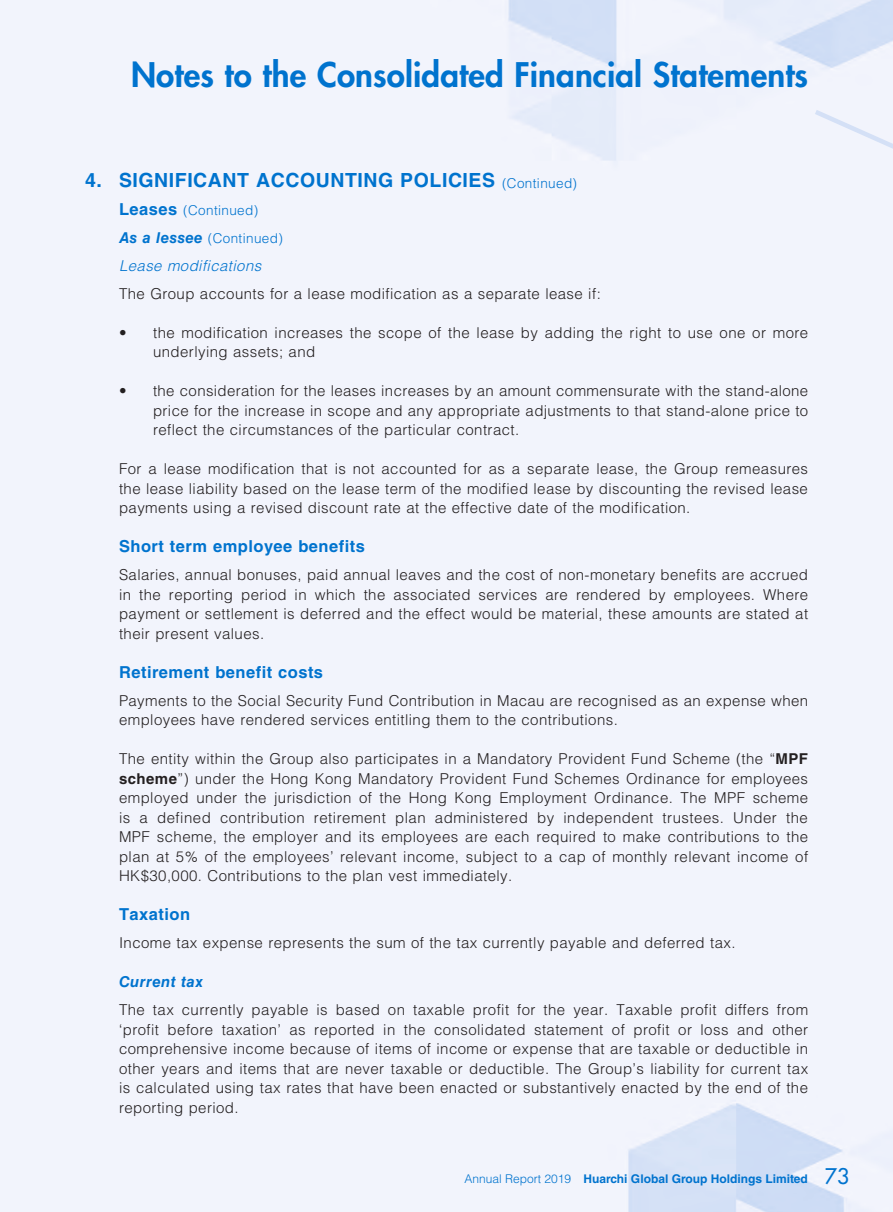
<style>
.page{position:relative;width:893px;height:1212px;background:#fff}
.page>*{position:absolute;margin:0;border:0;box-sizing:border-box;transform-origin:0 0}
.t1{font:800 33px "Futura Std";letter-spacing:.005em;color:#0073ce}
._01_H1{font:700 19.5px "Helvetica LT Std";letter-spacing:.03em;color:#0073ce}
._02_H2{font:700 16.5px "Helvetica LT Std";letter-spacing:.03em;color:#0073ce}
._00_txt{font:300 15px/19.5px "Helvetica LT Std";letter-spacing:.03em;color:#231f20;text-align:justify}
._04_H4{font:italic 300 15px "Helvetica LT Std";letter-spacing:.03em;color:#0073ce}
._03_H3{font:italic 700 15px "Helvetica LT Std";letter-spacing:.03em;color:#0073ce}
._03_H3-2{font:300 13.5px "Helvetica LT Std";letter-spacing:.03em;color:#0073ce}
._02_H2-2{font:300 13.5px "Helvetica LT Std";letter-spacing:.03em;color:#0073ce}
.t2{font:700 12px "Helvetica LT Std";color:#0073ce}
.s1{font-weight:300;font-size:13.5px}
.s2{font-weight:700;font-size:16.5px}
.s3{font-weight:700;font-style:italic;font-size:15px}
.s4{font-weight:700}
.s5{font-weight:300}
.s6{font-family:"Futura Std";font-weight:500;font-size:21px}
</style>
<div class="page">
<svg style="left:810px;top:106px;width:83px;height:57px"></svg>
<h1 class="t1" style="left:131px;top:54px;width:678px">Notes to the Consolidated Financial Statements</h1>
<p class="_01_H1" style="left:85px;top:168px;width:494px">4. SIGNIFICANT ACCOUNTING POLICIES <span class="s1">(Continued)</span></p>
<p class="_02_H2-2" style="left:119px;top:202px;width:141px"><span class="s2">Leases</span> (Continued)</p>
<p class="_03_H3-2" style="left:119px;top:230px;width:165px"><span class="s3">As a lessee</span> (Continued)</p>
<p class="_04_H4" style="left:119px;top:256px;width:144px">Lease modifications</p>
<p class="_00_txt" style="left:119px;top:284px;width:483px">The Group accounts for a lease modification as a separate lease if:</p>
<p class="_00_txt" style="left:153px;top:323px;width:657px;text-indent:-34px">• the modification increases the scope of the lease by adding the right to use one or more underlying assets; and</p>
<p class="_00_txt" style="left:153px;top:381px;width:657px;text-indent:-34px">• the consideration for the leases increases by an amount commensurate with the stand-alone price for the increase in scope and any appropriate adjustments to that stand-alone price to reflect the circumstances of the particular contract.</p>
<p class="_00_txt" style="left:119px;top:459px;width:690px">For a lease modification that is not accounted for as a separate lease, the Group remeasures the lease liability based on the lease term of the modified lease by discounting the revised lease payments using a revised discount rate at the effective date of the modification.</p>
<p class="_02_H2" style="left:119px;top:536px;width:247px">Short term employee benefits</p>
<p class="_00_txt" style="left:119px;top:565px;width:691px">Salaries, annual bonuses, paid annual leaves and the cost of non-monetary benefits are accrued in the reporting period in which the associated services are rendered by employees. Where payment or settlement is deferred and the effect would be material, these amounts are stated at their present values.</p>
<p class="_02_H2" style="left:119px;top:662px;width:206px">Retirement benefit costs</p>
<p class="_00_txt" style="left:119px;top:691px;width:691px">Payments to the Social Security Fund Contribution in Macau are recognised as an expense when employees have rendered services entitling them to the contributions.</p>
<p class="_00_txt" style="left:119px;top:749px;width:691px">The entity within the Group also participates in a Mandatory Provident Fund Scheme (the “<span class="s4">MPF scheme</span>”) under the Hong Kong Mandatory Provident Fund Schemes Ordinance for employees employed under the jurisdiction of the Hong Kong Employment Ordinance. The MPF scheme is a defined contribution retirement plan administered by independent trustees. Under the MPF scheme, the employer and its employees are each required to make contributions to the plan at 5% of the employees’ relevant income, subject to a cap of monthly relevant income of HK$30,000. Contributions to the plan vest immediately.</p>
<p class="_02_H2" style="left:119px;top:904px;width:73px">Taxation</p>
<p class="_00_txt" style="left:119px;top:933px;width:618px">Income tax expense represents the sum of the tax currently payable and deferred tax.</p>
<p class="_03_H3" style="left:119px;top:973px;width:85px">Current tax</p>
<p class="_00_txt" style="left:119px;top:1000px;width:691px">The tax currently payable is based on taxable profit for the year. Taxable profit differs from ‘profit before taxation’ as reported in the consolidated statement of profit or loss and other comprehensive income because of items of income or expense that are taxable or deductible in other years and items that are never taxable or deductible. The Group’s liability for current tax is calculated using tax rates that have been enacted or substantively enacted by the end of the reporting period.</p>
<p class="t2" style="left:464px;top:1171px;width:386px"><span class="s5">Annual Report 2019</span> Huarchi Global Group Holdings Limited <span class="s6">73</span></p>
</div>
